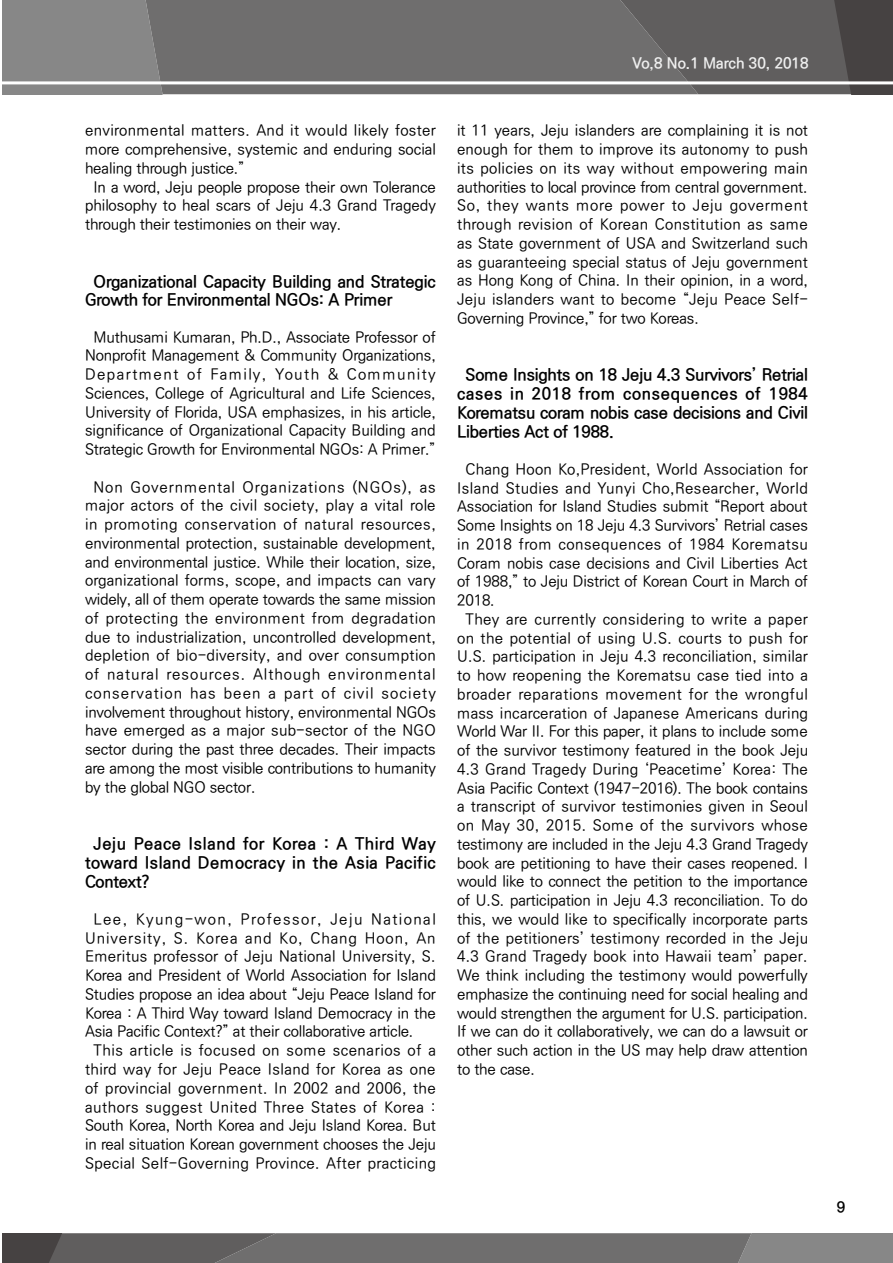
<style>
.page{position:relative;width:893px;height:1263px;background:#fff}
.page>*{position:absolute;margin:0;border:0;box-sizing:border-box;transform-origin:0 0}
.t1{font:700 16.5px/18.8px "Ko Pub Dotum";letter-spacing:-.01em;color:#000;text-align:justify}
.t2{font:500 15px/18.8px "Ko Pub Dotum";letter-spacing:-.005em;color:#000;text-align:justify}
.t3{font:500 15px "Ko Pub Dotum";letter-spacing:.015em;color:#000}
.t4{font:500 15px "Ko Pub Dotum";letter-spacing:.025em;color:#000}
.t5{font:500 15px "Ko Pub Dotum";letter-spacing:.03em;color:#000}
.t6{font:500 15px "Ko Pub Dotum";letter-spacing:.035em;color:#000}
.t7{font:500 15px "Ko Pub Dotum";letter-spacing:.02em;color:#000}
.t8{font:500 15px "Ko Pub Dotum";letter-spacing:.04em;color:#000}
.t9{font:500 15px "Ko Pub Dotum";letter-spacing:.095em;color:#000}
.t10{font:500 15px "Ko Pub Dotum";letter-spacing:.065em;color:#000}
.t11{font:700 15px "Ko Pub Dotum";color:#efefef}
.t12{font:700 15px "Ko Pub Dotum";color:#000}
</style>
<div class="page">
<div style="left:2px;top:0;width:144px;height:94px;background:#878787"></div>
<div style="left:146px;top:0;width:474px;height:94px;background:#6f6e6e"></div>
<svg style="left:620px;top:0;width:273px;height:94px;background:#5e5c5c"></svg>
<hr style="left:0;top:81px;width:893px;height:3px;background:#fff">
<svg style="left:2px;top:1233px;width:891px;height:30px;background:#6e6c6c"></svg>
<p class="t11" style="left:632px;top:56px;width:177px">Vo,8 No.1 March 30, 2018</p>
<p class="t7" style="left:85px;top:123px;width:352px">environmental matters. And it would likely foster</p>
<p class="t2" style="left:85px;top:140px;width:352px">more comprehensive, systemic and enduring social</p>
<p class="t2" style="left:85px;top:159px;width:161px">healing through justice.”</p>
<p class="t2" style="left:94px;top:178px;width:344px">In a word, Jeju people propose their own Tolerance</p>
<p class="t2" style="left:85px;top:197px;width:352px">philosophy to heal scars of Jeju 4.3 Grand Tragedy</p>
<p class="t2" style="left:85px;top:215px;width:258px">through their testimonies on their way.</p>
<p class="t1" style="left:85px;top:273px;width:352px;text-indent:8px">Organizational Capacity Building and Strategic<br>Growth for Environmental NGOs: A Primer</p>
<p class="t2" style="left:85px;top:328px;width:352px;text-align:center">Muthusami Kumaran, Ph.D., Associate Professor of Nonprofit Management &amp; Community Organizations, Department of Family, Youth &amp; Community Sciences, College of Agricultural and Life Sciences, University of Florida, USA emphasizes, in his article, significance of Organizational Capacity Building and Strategic Growth for Environmental NGOs: A Primer.”</p>
<p class="t2" style="left:85px;top:478px;width:352px;text-indent:9px">Non Governmental Organizations (NGOs), as major actors of the civil society, play a vital role in promoting conservation of natural resources, environmental protection, sustainable development, and environmental justice. While their location, size, organizational forms, scope, and impacts can vary widely, all of them operate towards the same mission of protecting the environment from degradation due to industrialization, uncontrolled development, depletion of bio-diversity, and over consumption of natural resources. Although environmental conservation has been a part of civil society involvement throughout history, environmental NGOs have emerged as a major sub-sector of the NGO sector during the past three decades. Their impacts are among the most visible contributions to humanity by the global NGO sector.</p>
<p class="t1" style="left:85px;top:835px;width:352px;text-indent:8px">Jeju Peace Island for Korea : A Third Way toward Island Democracy in the Asia Pacific Context?</p>
<p class="t9" style="left:94px;top:912px;width:344px">Lee, Kyung-won, Professor, Jeju National</p>
<p class="t10" style="left:85px;top:931px;width:352px">University, S. Korea and Ko, Chang Hoon, An</p>
<p class="t3" style="left:85px;top:949px;width:352px">Emeritus professor of Jeju National University, S.</p>
<p class="t2" style="left:85px;top:967px;width:352px">Korea and President of World Association for Island</p>
<p class="t2" style="left:85px;top:985px;width:352px">Studies propose an idea about “Jeju Peace Island for</p>
<p class="t2" style="left:85px;top:1004px;width:352px">Korea : A Third Way toward Island Democracy in the</p>
<p class="t2" style="left:85px;top:1023px;width:330px">Asia Pacific Context?” at their collaborative article.</p>
<p class="t6" style="left:94px;top:1043px;width:344px">This article is focused on some scenarios of a</p>
<p class="t4" style="left:85px;top:1062px;width:352px">third way for Jeju Peace Island for Korea as one</p>
<p class="t4" style="left:85px;top:1081px;width:352px">of provincial government. In 2002 and 2006, the</p>
<p class="t6" style="left:85px;top:1099px;width:352px">authors suggest United Three States of Korea :</p>
<p class="t2" style="left:85px;top:1117px;width:352px">South Korea, North Korea and Jeju Island Korea. But</p>
<p class="t2" style="left:85px;top:1135px;width:352px">in real situation Korean government chooses the Jeju</p>
<p class="t4" style="left:85px;top:1156px;width:352px">Special Self-Governing Province. After practicing</p>
<p class="t2" style="left:457px;top:122px;width:352px">it 11 years, Jeju islanders are complaining it is not enough for them to improve its autonomy to push its policies on its way without empowering main authorities to local province from central government.<br>So, they wants more power to Jeju goverment through revision of Korean Constitution as same as State government of USA and Switzerland such as guaranteeing special status of Jeju government as Hong Kong of China. In their opinion, in a word, Jeju islanders want to become “Jeju Peace Self-Governing Province,” for two Koreas.</p>
<p class="t1" style="left:457px;top:366px;width:352px;text-indent:8px">Some Insights on 18 Jeju 4.3 Survivors’ Retrial cases in 2018 from consequences of 1984<br>Korematsu coram nobis case decisions and Civil Liberties Act of 1988.</p>
<p class="t3" style="left:466px;top:462px;width:344px">Chang Hoon Ko,President, World Association for</p>
<p class="t5" style="left:457px;top:481px;width:352px">Island Studies and Yunyi Cho,Researcher, World</p>
<p class="t2" style="left:457px;top:498px;width:352px">Association for Island Studies submit “Report about</p>
<p class="t2" style="left:457px;top:517px;width:352px">Some Insights on 18 Jeju 4.3 Survivors’ Retrial cases</p>
<p class="t6" style="left:457px;top:537px;width:352px">in 2018 from consequences of 1984 Korematsu</p>
<p class="t2" style="left:457px;top:554px;width:352px">Coram nobis case decisions and Civil Liberties Act</p>
<p class="t2" style="left:457px;top:573px;width:352px">of 1988,” to Jeju District of Korean Court in March of</p>
<p class="t2" style="left:457px;top:592px;width:39px">2018.</p>
<p class="t5" style="left:466px;top:612px;width:344px">They are currently considering to write a paper</p>
<p class="t4" style="left:457px;top:631px;width:352px">on the potential of using U.S. courts to push for</p>
<p class="t2" style="left:457px;top:648px;width:352px">U.S. participation in Jeju 4.3 reconciliation, similar</p>
<p class="t3" style="left:457px;top:668px;width:352px">to how reopening the Korematsu case tied into a</p>
<p class="t8" style="left:457px;top:687px;width:352px">broader reparations movement for the wrongful</p>
<p class="t3" style="left:457px;top:706px;width:352px">mass incarceration of Japanese Americans during</p>
<p class="t2" style="left:457px;top:723px;width:352px">World War II. For this paper, it plans to include some</p>
<p class="t2" style="left:457px;top:742px;width:352px">of the survivor testimony featured in the book Jeju</p>
<p class="t3" style="left:457px;top:762px;width:352px">4.3 Grand Tragedy During ‘Peacetime’ Korea: The</p>
<p class="t2" style="left:457px;top:779px;width:352px">Asia Pacific Context (1947-2016). The book contains</p>
<p class="t2" style="left:457px;top:798px;width:352px">a transcript of survivor testimonies given in Seoul</p>
<p class="t5" style="left:457px;top:818px;width:352px">on May 30, 2015. Some of the survivors whose</p>
<p class="t2" style="left:457px;top:835px;width:352px">testimony are included in the Jeju 4.3 Grand Tragedy</p>
<p class="t2" style="left:457px;top:854px;width:352px">book are petitioning to have their cases reopened. I</p>
<p class="t2" style="left:457px;top:873px;width:352px">would like to connect the petition to the importance</p>
<p class="t2" style="left:457px;top:892px;width:352px">of U.S. participation in Jeju 4.3 reconciliation. To do</p>
<p class="t2" style="left:457px;top:910px;width:352px">this, we would like to specifically incorporate parts</p>
<p class="t3" style="left:457px;top:931px;width:352px">of the petitioners’ testimony recorded in the Jeju</p>
<p class="t3" style="left:457px;top:949px;width:352px">4.3 Grand Tragedy book into Hawaii team’ paper.</p>
<p class="t2" style="left:457px;top:967px;width:352px">We think including the testimony would powerfully</p>
<p class="t2" style="left:457px;top:985px;width:352px">emphasize the continuing need for social healing and</p>
<p class="t2" style="left:457px;top:1004px;width:352px">would strengthen the argument for U.S. participation.</p>
<p class="t2" style="left:457px;top:1023px;width:352px">If we can do it collaboratively, we can do a lawsuit or</p>
<p class="t2" style="left:457px;top:1042px;width:352px">other such action in the US may help draw attention</p>
<p class="t2" style="left:457px;top:1060px;width:79px">to the case.</p>
<p class="t12" style="left:837px;top:1199px;width:10px">9</p>
</div>
